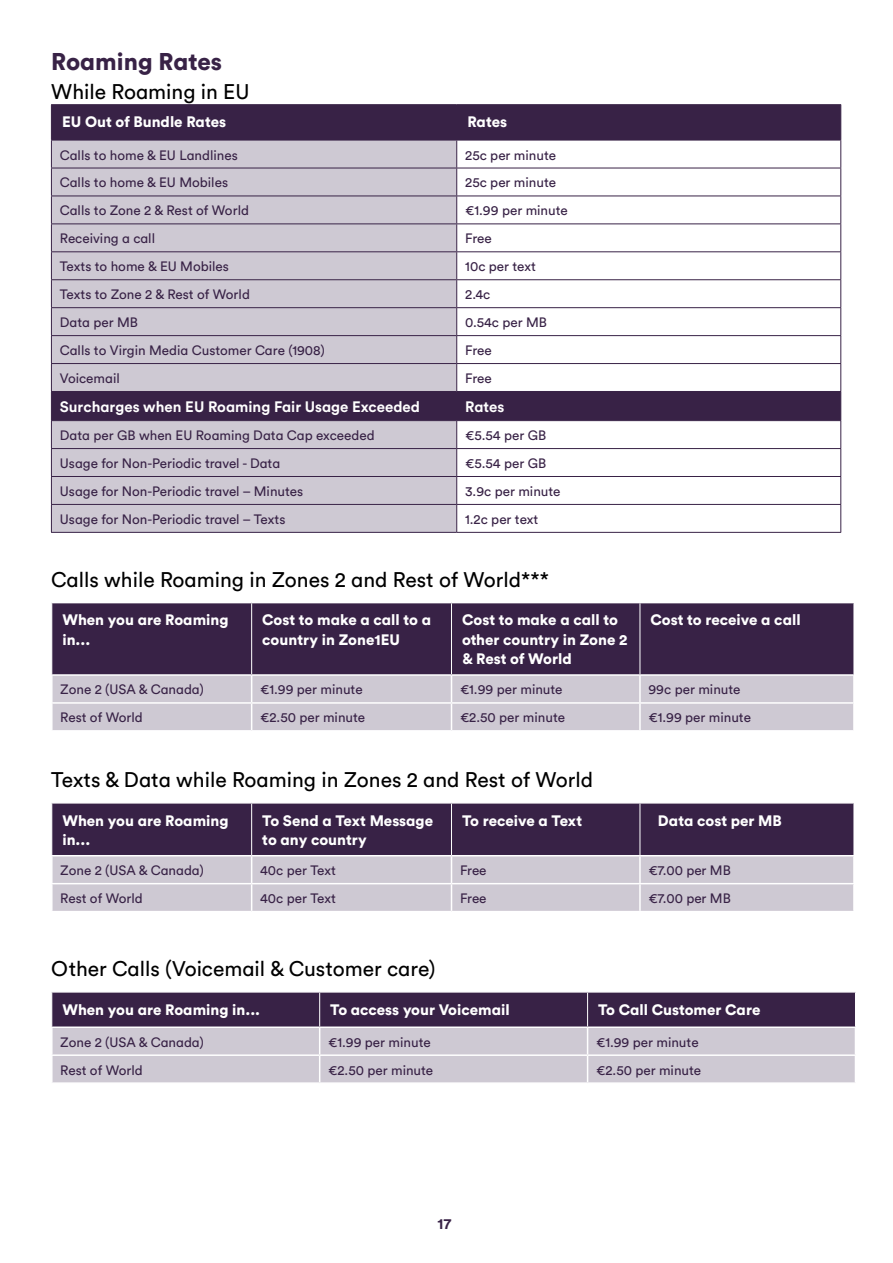
<style>
.page{position:relative;width:893px;height:1263px;background:#fff}
.page>*{position:absolute;margin:0;border:0;box-sizing:border-box;transform-origin:0 0}
.t1{font:900 24px "VM Circular Yell";color:#382246}
.t2{font:21px "VM Circular Chat";color:#000}
.t3{font:900 15px/19.5px "VM Circular Yell";color:#fff}
.t4{font:700 15px "VM Circular Shout";color:#fff}
.t5{font:700 15px "VM Circular Shout";color:#382246}
.t6{font:13.5px "VM Circular Chat";color:#382246}
</style>
<div class="page">
<div style="left:52px;top:105px;width:788px;height:35px;background:#382246"></div>
<svg style="left:52px;top:141px;width:404px;height:391px;background:#c1bbc7"></svg>
<svg style="left:457px;top:141px;width:383px;height:391px"></svg>
<hr style="left:51px;top:104px;width:406px;height:1px;background:#382246">
<hr style="left:51px;top:105px;width:1px;height:35px;background:#382246">
<hr style="left:457px;top:104px;width:384px;height:1px;background:#382246">
<hr style="left:456px;top:105px;width:1px;height:35px;background:#382246">
<hr style="left:840px;top:105px;width:1px;height:35px;background:#382246">
<hr style="left:51px;top:140px;width:406px;height:1px;background:#382246">
<hr style="left:457px;top:140px;width:384px;height:1px;background:#382246">
<hr style="left:51px;top:168px;width:406px;height:1px;background:#382246">
<hr style="left:457px;top:168px;width:384px;height:1px;background:#382246">
<hr style="left:51px;top:196px;width:406px;height:1px;background:#382246">
<hr style="left:457px;top:196px;width:384px;height:1px;background:#382246">
<hr style="left:51px;top:223px;width:406px;height:1px;background:#382246">
<hr style="left:457px;top:223px;width:384px;height:1px;background:#382246">
<hr style="left:51px;top:251px;width:406px;height:1px;background:#382246">
<hr style="left:457px;top:251px;width:384px;height:1px;background:#382246">
<hr style="left:51px;top:279px;width:406px;height:1px;background:#382246">
<hr style="left:457px;top:279px;width:384px;height:1px;background:#382246">
<hr style="left:51px;top:307px;width:406px;height:1px;background:#382246">
<hr style="left:457px;top:307px;width:384px;height:1px;background:#382246">
<hr style="left:51px;top:335px;width:406px;height:1px;background:#382246">
<hr style="left:457px;top:335px;width:384px;height:1px;background:#382246">
<hr style="left:51px;top:363px;width:406px;height:1px;background:#382246">
<hr style="left:457px;top:363px;width:384px;height:1px;background:#382246">
<hr style="left:51px;top:391px;width:406px;height:1px;background:#382246">
<hr style="left:457px;top:391px;width:384px;height:1px;background:#382246">
<hr style="left:51px;top:420px;width:406px;height:1px;background:#382246">
<hr style="left:457px;top:420px;width:384px;height:1px;background:#382246">
<hr style="left:51px;top:448px;width:406px;height:1px;background:#382246">
<hr style="left:457px;top:448px;width:384px;height:1px;background:#382246">
<hr style="left:51px;top:476px;width:406px;height:1px;background:#382246">
<hr style="left:457px;top:476px;width:384px;height:1px;background:#382246">
<hr style="left:51px;top:504px;width:406px;height:1px;background:#382246">
<svg style="left:51px;top:140px;width:1px;height:392px"></svg>
<hr style="left:457px;top:504px;width:384px;height:1px;background:#382246">
<svg style="left:456px;top:140px;width:1px;height:392px"></svg>
<svg style="left:840px;top:140px;width:1px;height:392px"></svg>
<hr style="left:51px;top:532px;width:406px;height:1px;background:#382246">
<hr style="left:457px;top:532px;width:384px;height:1px;background:#382246">
<div style="left:52px;top:603px;width:802px;height:71px;background:#382246"></div>
<div style="left:52px;top:675px;width:802px;height:55px;background:#cec9d3"></div>
<hr style="left:640px;top:702px;width:215px;height:2px;background:#fff">
<hr style="left:639px;top:704px;width:2px;height:26px;background:#fff">
<hr style="left:853px;top:704px;width:2px;height:26px;background:#fff">
<hr style="left:251px;top:603px;width:1px;height:71px;background:#fff">
<hr style="left:451px;top:603px;width:1px;height:71px;background:#fff">
<hr style="left:640px;top:603px;width:1px;height:71px;background:#fff">
<svg style="left:52px;top:803px;width:802px;height:108px;background:#887b91"></svg>
<hr style="left:640px;top:883px;width:215px;height:1px;background:#fff">
<hr style="left:639px;top:884px;width:2px;height:27px;background:#fff">
<hr style="left:853px;top:884px;width:2px;height:27px;background:#fff">
<hr style="left:251px;top:803px;width:1px;height:52px;background:#fff">
<hr style="left:451px;top:803px;width:1px;height:52px;background:#fff">
<hr style="left:640px;top:803px;width:1px;height:52px;background:#fff">
<svg style="left:52px;top:992px;width:804px;height:90px;background:#978ca0"></svg>
<hr style="left:319px;top:992px;width:1px;height:34px;background:#fff">
<hr style="left:587px;top:992px;width:1px;height:34px;background:#fff">
<hr style="left:855px;top:992px;width:1px;height:34px;background:#fff">
<h1 class="t1" style="left:51px;top:45px;width:172px">Roaming Rates</h1>
<h2 class="t2" style="left:51px;top:77px;width:200px">While Roaming in EU</h2>
<p class="t3" style="left:62px;top:112px;width:166px">EU Out of Bundle Rates</p>
<p class="t3" style="left:467px;top:112px;width:41px">Rates</p>
<p class="t6" style="left:60px;top:146px;width:179px">Calls to home &amp; EU Landlines</p>
<p class="t6" style="left:465px;top:146px;width:92px">25c per minute</p>
<p class="t6" style="left:60px;top:174px;width:170px">Calls to home &amp; EU Mobiles</p>
<p class="t6" style="left:465px;top:174px;width:92px">25c per minute</p>
<p class="t6" style="left:60px;top:202px;width:191px">Calls to Zone 2 &amp; Rest of World</p>
<p class="t6" style="left:465px;top:202px;width:104px">€1.99 per minute</p>
<p class="t6" style="left:60px;top:230px;width:97px">Receiving a call</p>
<p class="t6" style="left:465px;top:230px;width:28px">Free</p>
<p class="t6" style="left:60px;top:257px;width:171px">Texts to home &amp; EU Mobiles</p>
<p class="t6" style="left:465px;top:257px;width:72px">10c per text</p>
<p class="t6" style="left:60px;top:285px;width:192px">Texts to Zone 2 &amp; Rest of World</p>
<p class="t6" style="left:465px;top:285px;width:27px">2.4c</p>
<p class="t6" style="left:60px;top:313px;width:80px">Data per MB</p>
<p class="t6" style="left:465px;top:313px;width:83px">0.54c per MB</p>
<p class="t6" style="left:60px;top:341px;width:266px">Calls to Virgin Media Customer Care (1908)</p>
<p class="t6" style="left:465px;top:341px;width:28px">Free</p>
<p class="t6" style="left:60px;top:369px;width:61px">Voicemail</p>
<p class="t6" style="left:465px;top:369px;width:28px">Free</p>
<p class="t4" style="left:60px;top:396px;width:362px">Surcharges when EU Roaming Fair Usage Exceeded</p>
<p class="t4" style="left:465px;top:396px;width:41px">Rates</p>
<p class="t6" style="left:60px;top:426px;width:316px">Data per GB when EU Roaming Data Cap exceeded</p>
<p class="t6" style="left:465px;top:426px;width:82px">€5.54 per GB</p>
<p class="t6" style="left:60px;top:454px;width:222px">Usage for Non-Periodic travel - Data</p>
<p class="t6" style="left:465px;top:454px;width:82px">€5.54 per GB</p>
<p class="t6" style="left:60px;top:482px;width:245px">Usage for Non-Periodic travel – Minutes</p>
<p class="t6" style="left:465px;top:482px;width:97px">3.9c per minute</p>
<p class="t6" style="left:60px;top:510px;width:227px">Usage for Non-Periodic travel – Texts</p>
<p class="t6" style="left:465px;top:510px;width:75px">1.2c per text</p>
<h2 class="t2" style="left:51px;top:565px;width:499px">Calls while Roaming in Zones 2 and Rest of World***</h2>
<p class="t3" style="left:62px;top:610px;width:168px">When you are Roaming in...</p>
<p class="t3" style="left:262px;top:610px;width:170px">Cost to make a call to a country in Zone1EU</p>
<p class="t3" style="left:462px;top:610px;width:167px">Cost to make a call to other country in Zone 2 &amp; Rest of World</p>
<p class="t3" style="left:651px;top:610px;width:152px">Cost to receive a call</p>
<p class="t6" style="left:60px;top:681px;width:145px">Zone 2 (USA &amp; Canada)</p>
<p class="t6" style="left:260px;top:681px;width:104px">€1.99 per minute</p>
<p class="t6" style="left:460px;top:681px;width:104px">€1.99 per minute</p>
<p class="t6" style="left:648px;top:681px;width:93px">99c per minute</p>
<p class="t6" style="left:60px;top:709px;width:84px">Rest of World</p>
<p class="t6" style="left:260px;top:709px;width:107px">€2.50 per minute</p>
<p class="t6" style="left:460px;top:709px;width:107px">€2.50 per minute</p>
<p class="t6" style="left:648px;top:709px;width:104px">€1.99 per minute</p>
<h2 class="t2" style="left:51px;top:766px;width:543px">Texts &amp; Data while Roaming in Zones 2 and Rest of World</h2>
<p class="t3" style="left:62px;top:810px;width:168px">When you are Roaming in...</p>
<p class="t3" style="left:262px;top:810px;width:172px">To Send a Text Message to any country</p>
<p class="t3" style="left:462px;top:810px;width:121px">To receive a Text</p>
<p class="t3" style="left:658px;top:810px;width:125px">Data cost per MB</p>
<p class="t6" style="left:60px;top:861px;width:145px">Zone 2 (USA &amp; Canada)</p>
<p class="t6" style="left:260px;top:861px;width:77px">40c per Text</p>
<p class="t6" style="left:460px;top:861px;width:28px">Free</p>
<p class="t6" style="left:648px;top:861px;width:84px">€7.00 per MB</p>
<p class="t6" style="left:60px;top:889px;width:84px">Rest of World</p>
<p class="t6" style="left:260px;top:889px;width:77px">40c per Text</p>
<p class="t6" style="left:460px;top:889px;width:28px">Free</p>
<p class="t6" style="left:648px;top:889px;width:84px">€7.00 per MB</p>
<h2 class="t2" style="left:51px;top:955px;width:386px">Other Calls (Voicemail &amp; Customer care)</h2>
<p class="t3" style="left:62px;top:999px;width:199px">When you are Roaming in...</p>
<p class="t3" style="left:330px;top:999px;width:181px">To access your Voicemail</p>
<p class="t3" style="left:598px;top:999px;width:164px">To Call Customer Care</p>
<p class="t6" style="left:60px;top:1033px;width:145px">Zone 2 (USA &amp; Canada)</p>
<p class="t6" style="left:328px;top:1033px;width:104px">€1.99 per minute</p>
<p class="t6" style="left:596px;top:1033px;width:104px">€1.99 per minute</p>
<p class="t6" style="left:60px;top:1061px;width:84px">Rest of World</p>
<p class="t6" style="left:328px;top:1061px;width:107px">€2.50 per minute</p>
<p class="t6" style="left:596px;top:1061px;width:107px">€2.50 per minute</p>
<p class="t5" style="left:437px;top:1213px;width:15px">17</p>
</div>
